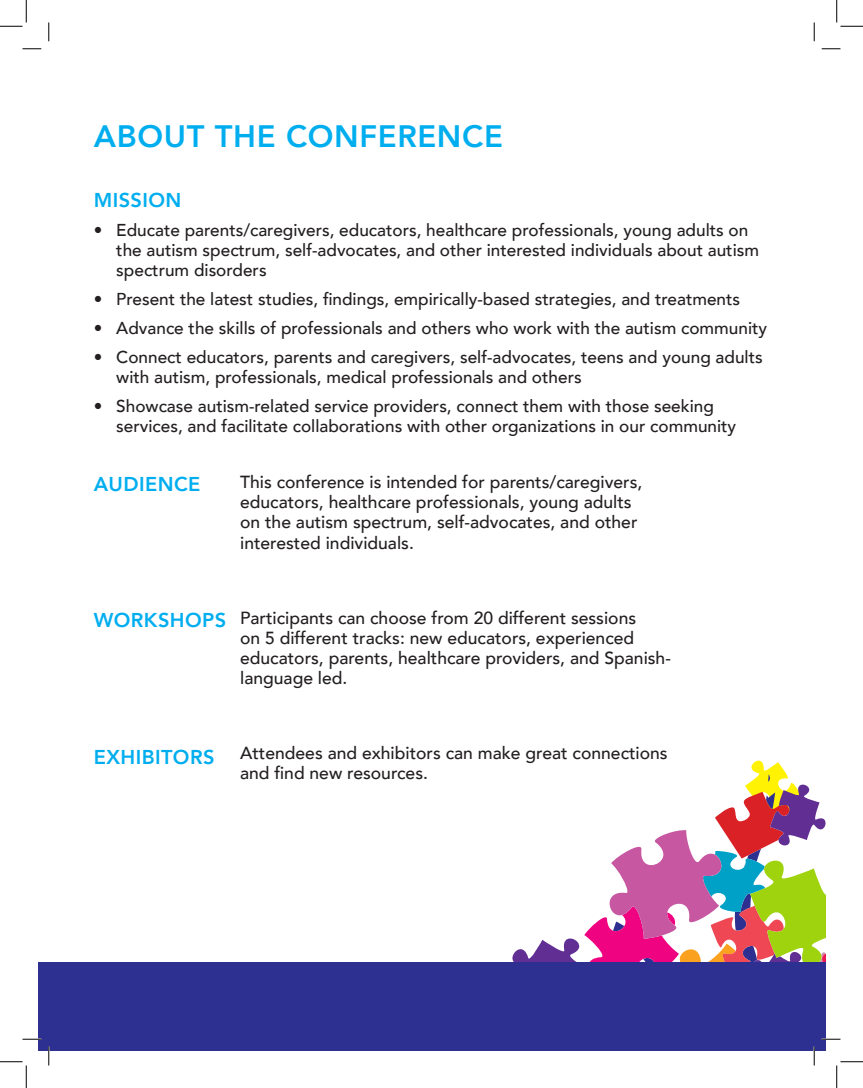
<style>
.page{position:relative;width:863px;height:1088px;background:#fff}
.page>*{position:absolute;margin:0;border:0;box-sizing:border-box;transform-origin:0 0}
.t1{font:800 30.88px "Avenir";letter-spacing:.02em;color:#00aeef}
.t2{font:800 20px "Avenir";letter-spacing:.02em;color:#00aeef}
.t3{font:500 17.5px/20px "Avenir";color:#231f20}
.t4{font:500 17.25px/20px "Avenir";color:#231f20}
</style>
<div class="page">
<div style="left:38px;top:961px;width:787px;height:89px;background:#2e3091"></div>
<svg style="left:22px;top:48px;width:19px;height:2px"></svg>
<svg style="left:821px;top:48px;width:19px;height:2px"></svg>
<svg style="left:22px;top:1038px;width:19px;height:2px"></svg>
<svg style="left:48px;top:22px;width:2px;height:19px"></svg>
<svg style="left:48px;top:1046px;width:2px;height:19px"></svg>
<svg style="left:813px;top:22px;width:2px;height:19px"></svg>
<svg style="left:0;top:0;width:27px;height:27px"></svg>
<svg style="left:0;top:1061px;width:27px;height:27px"></svg>
<svg style="left:836px;top:0;width:26px;height:27px"></svg>
<svg style="left:511px;top:760px;width:351px;height:328px"></svg>
<p class="t1" style="left:94px;top:112px;width:410px">ABOUT THE CONFERENCE</p>
<p class="t2" style="left:94px;top:184px;width:89px">MISSION</p>
<p class="t4" style="left:116px;top:219px;width:644px;text-indent:-22px">• Educate parents/caregivers, educators, healthcare professionals, young adults on the autism spectrum, self-advocates, and other interested individuals about autism spectrum disorders</p>
<p class="t4" style="left:94px;top:288px;width:648px">• Present the latest studies, findings, empirically-based strategies, and treatments</p>
<p class="t4" style="left:94px;top:317px;width:674px">• Advance the skills of professionals and others who work with the autism community</p>
<p class="t4" style="left:116px;top:346px;width:648px;text-indent:-22px">• Connect educators, parents and caregivers, self-advocates, teens and young adults with autism, professionals, medical professionals and others</p>
<p class="t4" style="left:116px;top:395px;width:621px;text-indent:-22px">• Showcase autism-related service providers, connect them with those seeking services, and facilitate collaborations with other organizations in our community</p>
<p class="t2" style="left:94px;top:469px;width:108px">AUDIENCE</p>
<p class="t3" style="left:240px;top:471px;width:403px">This conference is intended for parents/caregivers, educators, healthcare professionals, young adults on the autism spectrum, self-advocates, and other interested individuals.</p>
<p class="t2" style="left:94px;top:605px;width:134px">WORKSHOPS</p>
<p class="t3" style="left:240px;top:607px;width:432px">Participants can choose from 20 different sessions<br>on 5 different tracks: new educators, experienced educators, parents, healthcare providers, and Spanish&shy;language led.</p>
<p class="t2" style="left:94px;top:741px;width:122px">EXHIBITORS</p>
<p class="t3" style="left:240px;top:742px;width:429px">Attendees and exhibitors can make great connections and find new resources.</p>
</div>
